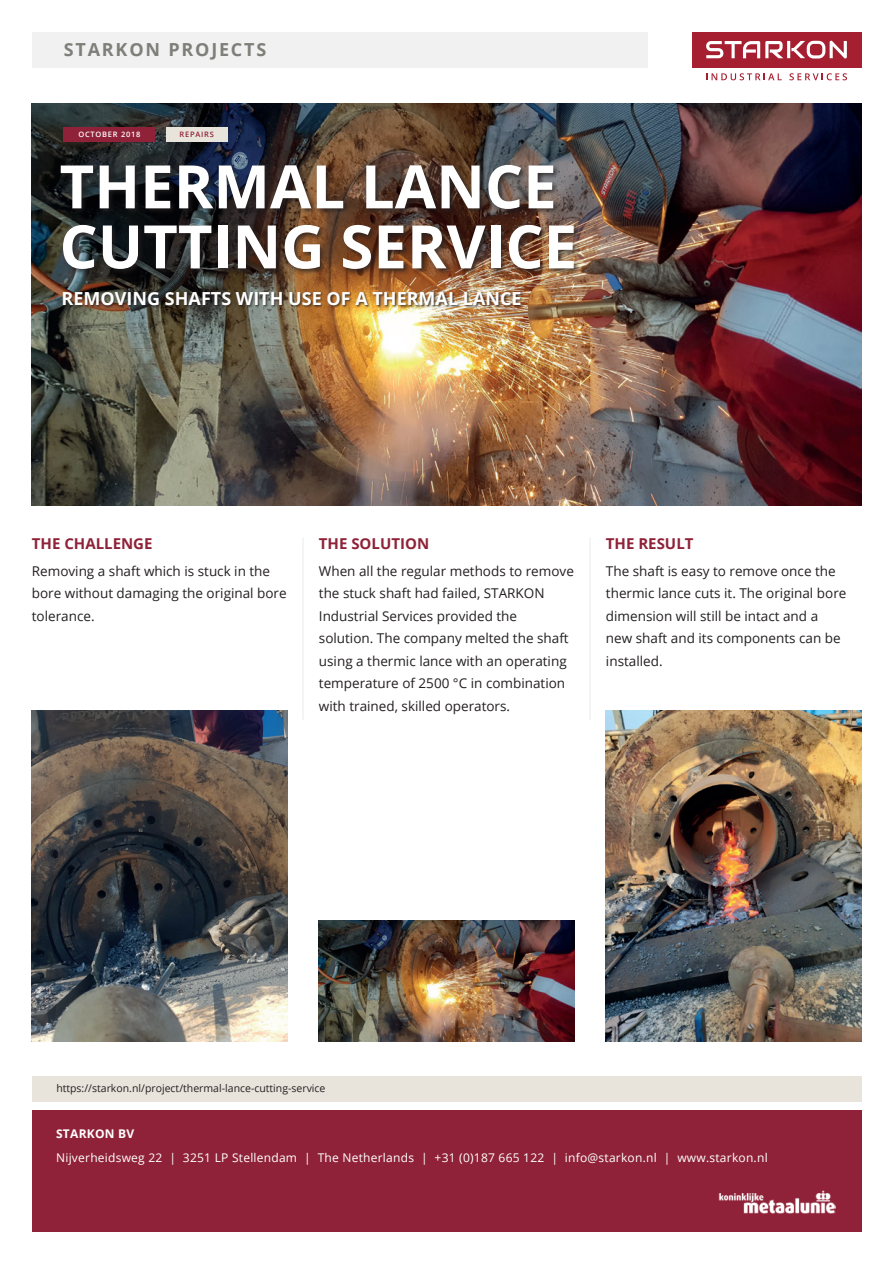
<style>
.page{position:relative;width:893px;height:1263px;background:#fff}
.page>*{position:absolute;margin:0;border:0;box-sizing:border-box;transform-origin:0 0}
.t1{font:700 60px/60px "Open Sans";color:#fff}
.t2{font:700 18px "Open Sans";color:#fff}
.t3{font:700 18px "Open Sans";letter-spacing:.1em;color:#7f7f7a}
.t4{font:700 15px "Open Sans";color:#8f2238}
.t5{font:13.5px/22.5px "Open Sans";color:#231f20}
.t6{font:12px "Open Sans";letter-spacing:.02em;color:#fff}
.t7{font:700 12px "Open Sans";letter-spacing:.02em;color:#fff}
.t8{font:10.5px "Open Sans";color:#231f20}
.t9{font:600 7.5px "Open Sans";letter-spacing:.1em;color:#fff}
.t10{font:600 7.5px "Open Sans";letter-spacing:.1em;color:#8f2238}
</style>
<div class="page">
<div style="left:32px;top:1110px;width:829px;height:121px;background:#8f2238"></div>
<div style="left:692px;top:32px;width:169px;height:35px;background:#a61f31"></div>
<svg style="left:706px;top:41px;width:141px;height:18px"></svg>
<svg style="left:706px;top:73px;width:76px;height:7px"></svg>
<svg style="left:789px;top:73px;width:58px;height:7px"></svg>
<img style="left:719px;top:1190px;width:117px;height:23px">
<div style="left:32px;top:32px;width:615px;height:35px;background:#f0f1f0"></div>
<hr style="left:589px;top:537px;width:2px;height:183px;background:#f0f1f0">
<hr style="left:302px;top:537px;width:2px;height:183px;background:#f0f1f0">
<img style="left:606px;top:710px;width:255px;height:332px">
<img style="left:32px;top:710px;width:255px;height:332px">
<img style="left:319px;top:921px;width:255px;height:121px">
<img style="left:32px;top:103px;width:829px;height:402px">
<div style="left:62px;top:292px;width:462px;height:16px;background:#231f20;opacity:.75"></div>
<div style="left:59px;top:164px;width:522px;height:112px;background:#231f20;opacity:.75"></div>
<div style="left:32px;top:1076px;width:829px;height:25px;background:#e8e4db"></div>
<div style="left:166px;top:127px;width:61px;height:15px;background:#e8e4db"></div>
<div style="left:64px;top:127px;width:91px;height:15px;background:#8f2238"></div>
<h2 class="t3" style="left:64px;top:36px;width:204px">STARKON PROJECTS</h2>
<p class="t9" style="left:78px;top:129px;width:64px">OCTOBER 2018</p>
<p class="t10" style="left:180px;top:129px;width:36px">REPAIRS</p>
<h1 class="t1" style="left:60px;top:155px;width:519px">THERMAL LANCE<br>CUTTING SERVICE</h1>
<h2 class="t2" style="left:62px;top:285px;width:461px">REMOVING SHAFTS WITH USE OF A THERMAL LANCE</h2>
<p class="t4" style="left:32px;top:533px;width:122px">THE CHALLENGE</p>
<p class="t5" style="left:32px;top:559px;width:256px">Removing a shaft which is stuck in the bore without damaging the original bore tolerance.</p>
<p class="t4" style="left:319px;top:533px;width:112px">THE SOLUTION</p>
<p class="t5" style="left:319px;top:559px;width:256px">When all the regular methods to remove the stuck shaft had failed, STARKON Industrial Services provided the solution. The company melted the shaft using a thermic lance with an operating temperature of 2500 °C in combination with trained, skilled operators.</p>
<p class="t4" style="left:606px;top:533px;width:89px">THE RESULT</p>
<p class="t5" style="left:606px;top:559px;width:242px">The shaft is easy to remove once the thermic lance cuts it. The original bore dimension will still be intact and a new shaft and its components can be installed.</p>
<p class="t8" style="left:56px;top:1081px;width:271px">https://starkon.nl/project/thermal-lance-cutting-service</p>
<p class="t7" style="left:56px;top:1125px;width:80px">STARKON BV</p>
<p class="t6" style="left:56px;top:1149px;width:713px">Nijverheidsweg 22 | 3251 LP Stellendam | The Netherlands | +31 (0)187 665 122 | info@starkon.nl | www.starkon.nl</p>
</div>
